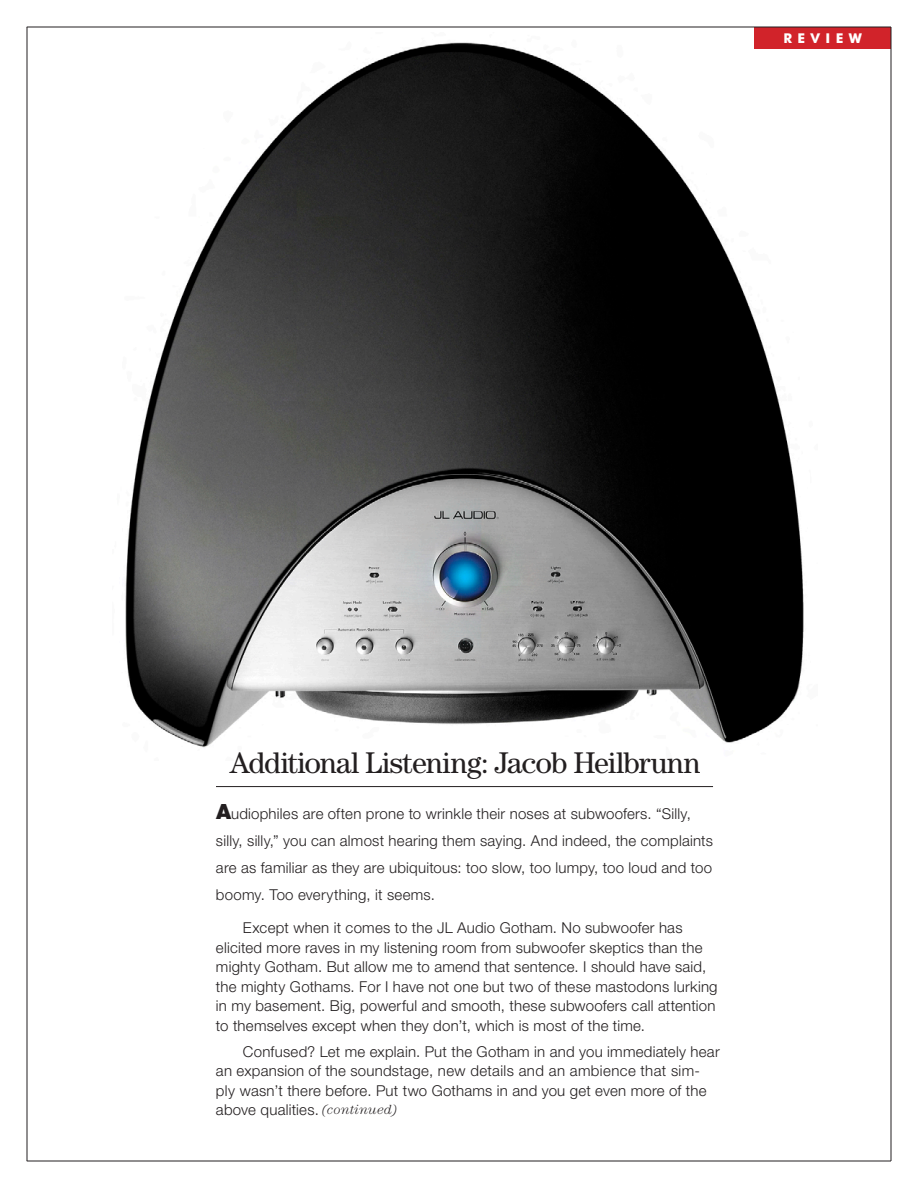
<style>
.page{position:relative;width:918px;height:1188px;background:#fff}
.page>*{position:absolute;margin:0;border:0;box-sizing:border-box;transform-origin:0 0}
.t1{font:30px "Century";letter-spacing:-.02em;color:#231f20}
.t2{font:300 15px/19.5px "Helvetica Neue";letter-spacing:.015em;color:#231f20}
.t3{font:italic 300 13.5px "Century";letter-spacing:.01em;color:#231f20}
.t4{font:700 13.5px "Futura BT";letter-spacing:.4em;color:#fff}
.s1{font-weight:900;font-size:21px}
</style>
<div class="page">
<img style="left:125px;top:33px;width:692px;height:715px">
<div style="left:755px;top:27px;width:136px;height:21px;background:#d1232a"></div>
<hr style="left:216px;top:786px;width:497px;height:1px;background:#231f20">
<hr style="left:27px;top:27px;width:864px;height:1px;background:#231f20">
<hr style="left:27px;top:27px;width:1px;height:1134px;background:#231f20">
<hr style="left:891px;top:27px;width:1px;height:1134px;background:#231f20">
<hr style="left:27px;top:1161px;width:864px;height:1px;background:#231f20">
<p class="t4" style="left:784px;top:30px;width:80px">REVIEW</p>
<p class="t1" style="left:230px;top:745px;width:472px">Additional Listening: Jacob Heilbrunn</p>
<p class="t2" style="left:216px;top:800px;width:499px;line-height:27px"><span class="s1">A</span>udiophiles are often prone to wrinkle their noses at subwoofers. “Silly, silly, silly,” you can almost hearing them saying. And indeed, the complaints are as familiar as they are ubiquitous: too slow, too lumpy, too loud and too boomy. Too everything, it seems.</p>
<p class="t2" style="left:216px;top:918px;width:503px;text-indent:27px">Except when it comes to the JL Audio Gotham. No subwoofer has elicited more raves in my listening room from subwoofer skeptics than the mighty Gotham. But allow me to amend that sentence. I should have said, the mighty Gothams. For I have not one but two of these mastodons lurking in my basement. Big, powerful and smooth, these subwoofers call attention to themselves except when they don’t, which is most of the time.</p>
<p class="t2" style="left:216px;top:1042px;width:505px;text-indent:27px">Confused? Let me explain. Put the Gotham in and you immediately hear an expansion of the soundstage, new details and an ambience that sim&shy;ply wasn’t there before. Put two Gothams in and you get even more of the above qualities.</p>
<p class="t3" style="left:322px;top:1102px;width:77px">(continued)</p>
</div>
